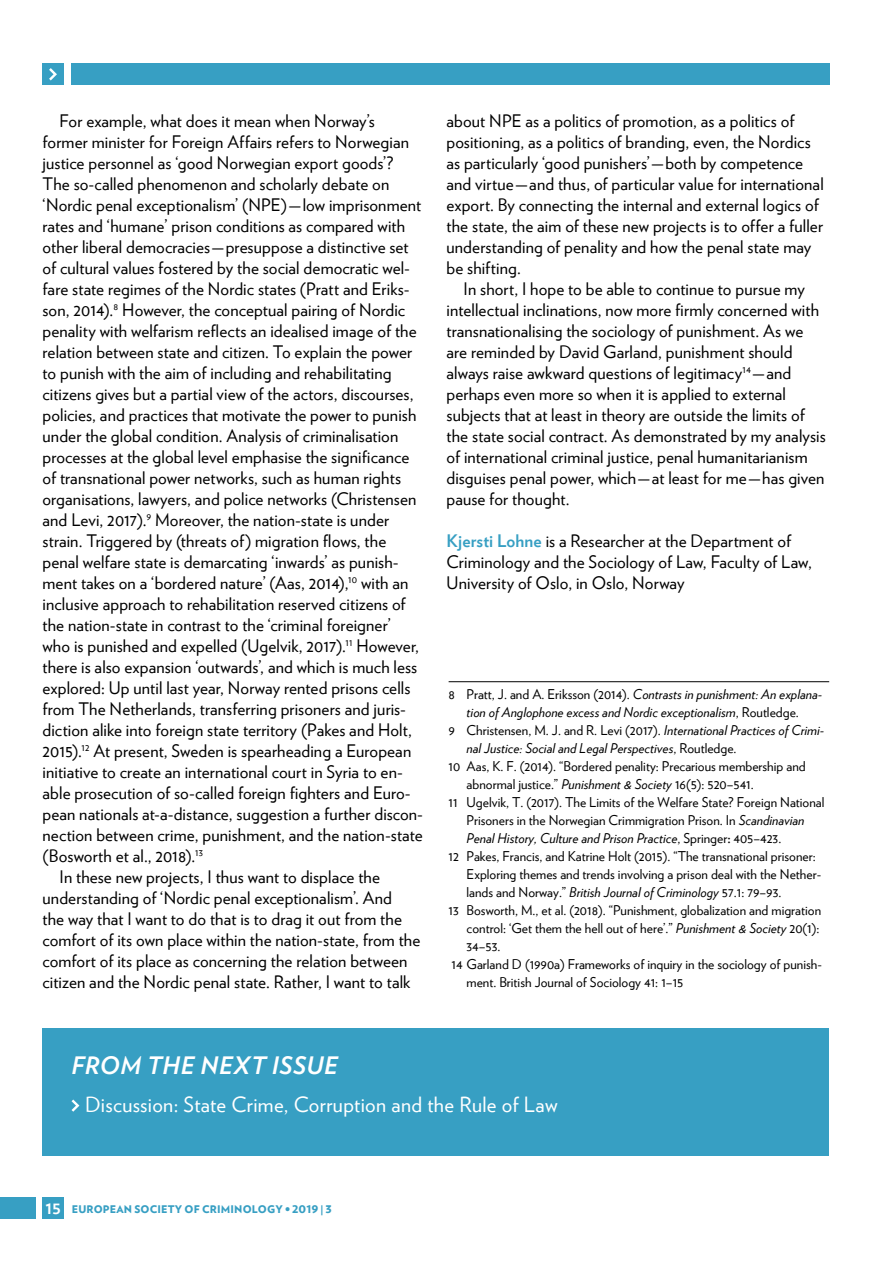
<style>
.page{position:relative;width:893px;height:1263px;background:#fff}
.page>*{position:absolute;margin:0;border:0;box-sizing:border-box;transform-origin:0 0}
.t1{font:italic 700 24px "Verlag";letter-spacing:.025em;color:#fff}
.t2{font:21px "Verlag";letter-spacing:.015em;color:#fff}
.t3{font:17.25px/21px "Verlag";letter-spacing:.005em;color:#000}
.t4{font:13.5px "Verlag";color:#000}
.t5{font:italic 13.5px "Verlag";color:#000}
.t6{font:900 10.5px "Verlag";letter-spacing:.015em;color:#379fc3}
.s1{font-weight:700;color:#379fc3}
.s2{font-style:normal}
.s3{font-style:italic}
.s4{font-weight:700;font-style:normal}
.s5{font-weight:700;font-size:18px;color:#fff}
</style>
<div class="page">
<div style="left:43px;top:1198px;width:21px;height:21px;background:#379fc3"></div>
<div style="left:0;top:1198px;width:35px;height:21px;background:#379fc3"></div>
<div style="left:43px;top:64px;width:21px;height:21px;background:#379fc3"></div>
<svg style="left:49px;top:68px;width:8px;height:12px"></svg>
<div style="left:71px;top:64px;width:758px;height:21px;background:#379fc3"></div>
<div style="left:43px;top:1028px;width:786px;height:128px;background:#379fc3"></div>
<svg style="left:72px;top:1099px;width:7px;height:13px"></svg>
<hr style="left:449px;top:681px;width:380px;height:1px;background:#000">
<p class="t3" style="left:60px;top:109px;width:317px">For example, what does it mean when N orway’s</p>
<p class="t3" style="left:43px;top:130px;width:368px">former minister for Foreign Affairs refers to N orwegian</p>
<p class="t3" style="left:43px;top:151px;width:352px">justice personnel as ‘good N orwegian export goods’?</p>
<p class="t3" style="left:43px;top:172px;width:348px">The so-called phenomenon and scholarly debate on</p>
<p class="t3" style="left:43px;top:193px;width:380px">‘Nordic penal exceptionalism’ (NPE) — low imprisonment</p>
<p class="t3" style="left:43px;top:214px;width:364px">rates and ‘humane’ prison conditions as compared with</p>
<p class="t3" style="left:43px;top:235px;width:368px">other liberal democracies — presuppose a distinctive set</p>
<p class="t3" style="left:43px;top:256px;width:369px">of cultural values fostered by the social democratic wel-</p>
<p class="t3" style="left:43px;top:277px;width:369px">fare state regimes of the N ordic states (Pratt and Eriks-</p>
<p class="t3" style="left:43px;top:298px;width:364px">son, 2014).<sup>8</sup> However, the conceptual pairing of N ordic</p>
<p class="t3" style="left:43px;top:319px;width:376px">penality with welfarism reflects an idealised image of the</p>
<p class="t3" style="left:43px;top:340px;width:371px">relation between state and citizen. To explain the power</p>
<p class="t3" style="left:43px;top:361px;width:351px">to punish with the aim of including and rehabilitating</p>
<p class="t3" style="left:43px;top:382px;width:373px">citizens gives but a partial view of the actors, discourses,</p>
<p class="t3" style="left:43px;top:403px;width:375px">policies, and practices that motivate the power to punish</p>
<p class="t3" style="left:43px;top:424px;width:357px">under the global condition. Analysis of criminalisation</p>
<p class="t3" style="left:43px;top:445px;width:368px">processes at the global level emphasise the significance</p>
<p class="t3" style="left:43px;top:466px;width:360px">of transnational power networks, such as human rights</p>
<p class="t3" style="left:43px;top:487px;width:375px">organisations, lawyers, and police networks (Christensen</p>
<p class="t3" style="left:43px;top:508px;width:348px">and Levi, 2017).<sup>9</sup> Moreover, the nation-state is under</p>
<p class="t3" style="left:43px;top:529px;width:345px">strain. Triggered by (threats of) migration flows, the</p>
<p class="t3" style="left:43px;top:550px;width:358px">penal welfare state is demarcating ‘inwards’ as punish-</p>
<p class="t3" style="left:43px;top:571px;width:367px">ment takes on a ‘bordered nature’ (Aas, 2014),<sup>10</sup> with an</p>
<p class="t3" style="left:43px;top:592px;width:365px">inclusive approach to rehabilitation reserved citizens of</p>
<p class="t3" style="left:43px;top:613px;width:350px">the nation-state in contrast to the ‘criminal foreigner’</p>
<p class="t3" style="left:43px;top:634px;width:378px">who is punished and expelled (Ugelvik, 2017).<sup>11</sup> However,</p>
<p class="t3" style="left:43px;top:655px;width:376px">there is also expansion ‘outwards’, and which is much less</p>
<p class="t3" style="left:43px;top:676px;width:369px">explored: Up until last year, N orway rented prisons cells</p>
<p class="t3" style="left:43px;top:697px;width:365px">from The N etherlands, transferring prisoners and juris-</p>
<p class="t3" style="left:43px;top:718px;width:371px">diction alike into foreign state territory (Pakes and Holt,</p>
<p class="t3" style="left:43px;top:739px;width:370px">2015).<sup>12</sup> At present, Sweden is spearheading a European</p>
<p class="t3" style="left:43px;top:760px;width:362px">initiative to create an international court in Syria to en-</p>
<p class="t3" style="left:43px;top:781px;width:370px">able prosecution of so-called foreign fighters and Euro-</p>
<p class="t3" style="left:43px;top:802px;width:382px">pean nationals at-a-distance, suggestion a further discon-</p>
<p class="t3" style="left:43px;top:823px;width:382px">nection between crime, punishment, and the nation-state</p>
<p class="t3" style="left:43px;top:844px;width:162px">(Bosworth et al., 2018).<sup>13</sup></p>
<p class="t3" style="left:60px;top:865px;width:322px">In these new projects, I thus want to displace the</p>
<p class="t3" style="left:43px;top:886px;width:351px">understanding of ‘N ordic penal exceptionalism’. And</p>
<p class="t3" style="left:43px;top:907px;width:361px">the way that I want to do that is to drag it out from the</p>
<p class="t3" style="left:43px;top:928px;width:379px">comfort of its own place within the nation-state, from the</p>
<p class="t3" style="left:43px;top:949px;width:366px">comfort of its place as concerning the relation between</p>
<p class="t3" style="left:43px;top:970px;width:370px">citizen and the N ordic penal state. Rather, I want to talk</p>
<p class="t3" style="left:446px;top:109px;width:54px">about NPE</p>
<p class="t3" style="left:446px;top:109px;width:379px;text-indent:79px">as a politics of promotion, as a politics of positioning, as a politics of branding, even, the N ordics as particularly ‘good punishers’ — both by competence and virtue — and thus, of particular value for international export. By connecting the internal and external logics of the state, the aim of these new projects is to offer a fuller understanding of penality and how the penal state may be shifting.</p>
<p class="t3" style="left:446px;top:277px;width:381px;text-indent:17px">In short, I hope to be able to continue to pursue my intellectual inclinations, now more firmly concerned with transnationalising the sociology of punishment. As we are reminded by David Garland, punishment should always raise awkward questions of legitimacy<sup>14</sup> — and perhaps even more so when it is applied to external subjects that at least in theory are outside the limits of the state social contract. As demonstrated by my analysis of international criminal justice, penal humanitarianism disguises penal power, which — at least for me — has given pause for thought.</p>
<p class="t3" style="left:446px;top:529px;width:367px"><span class="s1">Kjersti Lohne</span> is a Researcher at the Department of<br>Criminology and the Sociology of Law, Faculty of Law,<br>University of Oslo, in Oslo, N orway</p>
<p class="t5" style="left:449px;top:684px;width:375px"><span class="s2">8 Pratt, J. and A. Eriksson (2014).</span> Contrasts in punishment: An explana-</p>
<p class="t5" style="left:467px;top:702px;width:334px">tion of Anglophone excess and Nordic exceptionalism<span class="s2">, Routledge.</span></p>
<p class="t4" style="left:449px;top:720px;width:377px">9 Christensen, M. J. and R. Levi (2017). <span class="s3">International Practices of Crimi-</span></p>
<p class="t5" style="left:467px;top:738px;width:271px">nal Justice: Social and Legal Perspectives<span class="s2">, Routledge.</span></p>
<p class="t4" style="left:449px;top:756px;width:359px">10 Aas, K. F. (2014). “Bordered penality: Precarious membership and</p>
<p class="t4" style="left:467px;top:774px;width:289px">abnormal justice.” <span class="s3">Punishment &amp; Society</span> 16(5): 520–541.</p>
<p class="t4" style="left:449px;top:792px;width:377px">11 Ugelvik, T. (2017). The Limits of the Welfare State? Foreign National</p>
<p class="t4" style="left:467px;top:810px;width:339px">Prisoners in the N orwegian Crimmigration Prison. In <span class="s3">Scandinavian</span></p>
<p class="t5" style="left:467px;top:828px;width:316px">Penal History, Culture and Prison Practice<span class="s2">, Springer</span><span class="s4">:</span> <span class="s2">405–423.</span></p>
<p class="t4" style="left:449px;top:846px;width:369px">12 Pakes, Francis, and Katrine Holt (2015). “The transnational prisoner:</p>
<p class="t4" style="left:467px;top:864px;width:356px">Exploring themes and trends involving a prison deal with the N ether-</p>
<p class="t4" style="left:467px;top:882px;width:316px">lands and Norway.” <span class="s3">British Journal of Criminology</span> 57.1: 79–93.</p>
<p class="t4" style="left:449px;top:900px;width:374px">13 Bosworth, M., et al. (2018). “Punishment, globalization and migration</p>
<p class="t4" style="left:467px;top:918px;width:354px">control: ‘Get them the hell out of here’.” <span class="s3">Punishment &amp; Society</span> 20(1):</p>
<p class="t4" style="left:467px;top:936px;width:35px">34–53.</p>
<p class="t4" style="left:452px;top:954px;width:372px">14 Garland D (1990a) Frameworks of inquiry in the sociology of punish-</p>
<p class="t4" style="left:467px;top:972px;width:218px">ment. British Journal of Sociology 41: 1–15</p>
<h1 class="t1" style="left:72px;top:1046px;width:33px">FROM</h1>
<h1 class="t1" style="left:147px;top:1046px;width:192px">THE NEXT ISSUE</h1>
<p class="t2" style="left:85px;top:1088px;width:474px">Discussion: State Crime, Corruption and the Rule of Law</p>
<p class="t6" style="left:45px;top:1200px;width:246px"><span class="s5">15</span> EUROPEAN SOCIETY OF CRIMINOLOGY •</p>
<p class="t6" style="left:320px;top:1200px;width:4px">|</p>
</div>
